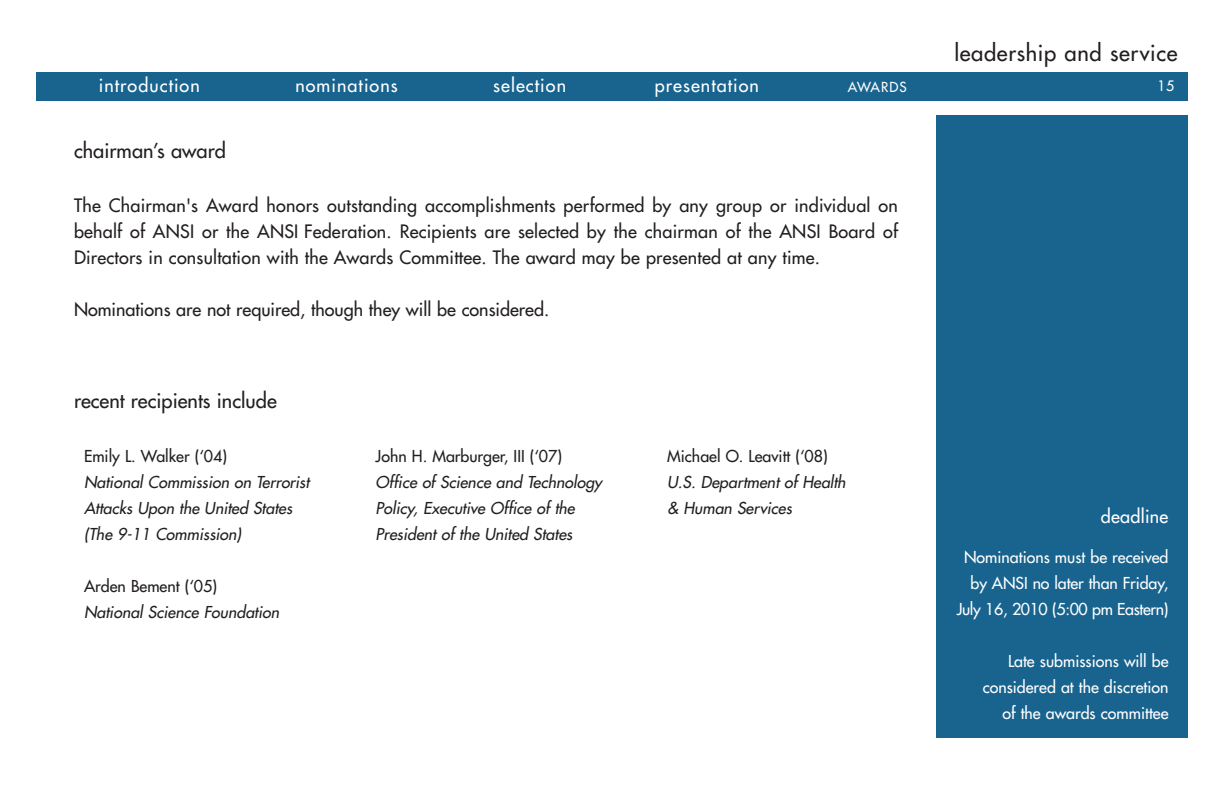
<style>
.page{position:relative;width:1224px;height:792px;background:#fff}
.page>*{position:absolute;margin:0;border:0;box-sizing:border-box;transform-origin:0 0}
.t1{font:22px "Futura";letter-spacing:.03em;color:#231f20}
.t2{font:20px "Futura";color:#231f20}
.t3{font:18px/26px "Futura";color:#231f20;text-align:justify}
.t4{font:18px "Futura";letter-spacing:.06em;color:#fff}
.t5{font:18px "Futura";letter-spacing:.015em;color:#fff}
.t6{font:italic 16px/26px "Futura";color:#231f20}
.t7{font:16px/26px "Futura";color:#fff;text-align:right}
.t8{font:16px "Futura";color:#231f20}
.t9{font:14px "Futura";color:#fff}
.t10{font:13.6px "Futura";letter-spacing:.075em;color:#fff}
</style>
<div class="page">
<div style="left:36px;top:72px;width:1151px;height:29px;background:#18648f"></div>
<div style="left:936px;top:115px;width:252px;height:623px;background:#18648f"></div>
<p class="t4" style="left:99px;top:76px;width:102px">introduction</p>
<p class="t4" style="left:295px;top:76px;width:104px">nominations</p>
<p class="t4" style="left:493px;top:76px;width:74px">selection</p>
<p class="t4" style="left:655px;top:76px;width:106px">presentation</p>
<p class="t10" style="left:848px;top:80px;width:60px">AWARDS</p>
<p class="t2" style="left:74px;top:141px;width:153px">chairman’s award</p>
<p class="t3" style="left:74px;top:194px;width:825px">The Chairman's Award honors outstanding accomplishments performed by any group or individual on behalf of ANSI or the ANSI Federation. Recipients are selected by the chairman of the ANSI Board of Directors in consultation with the Awards Committee. The award may be presented at any time.</p>
<p class="t3" style="left:74px;top:298px;width:477px">Nominations are not required, though they will be considered.</p>
<p class="t2" style="left:74px;top:391px;width:204px">recent recipients include</p>
<p class="t8" style="left:84px;top:448px;width:145px">Emily L. Walker (‘04)</p>
<p class="t6" style="left:84px;top:470px;width:227px">National Commission on Terrorist<br>Attacks Upon the United States (The 9-11 Commission)</p>
<p class="t8" style="left:84px;top:578px;width:135px">Arden Bement (‘05)</p>
<p class="t6" style="left:84px;top:600px;width:197px">National Science Foundation</p>
<p class="t8" style="left:376px;top:448px;width:188px">John H. Marburger, III (‘07)</p>
<p class="t6" style="left:376px;top:470px;width:228px">Office of Science and Technology<br>Policy, Executive Office of the<br>President of the United States</p>
<p class="t8" style="left:667px;top:448px;width:162px">Michael O. Leavitt (‘08)</p>
<p class="t6" style="left:667px;top:470px;width:180px">U.S. Department of Health &amp; Human Services</p>
<p class="t1" style="left:954px;top:42px;width:225px">leadership and service</p>
<p class="t9" style="left:1157px;top:78px;width:18px">15</p>
<p class="t5" style="left:1101px;top:508px;width:69px">deadline</p>
<p class="t7" style="left:957px;top:546px;width:213px">Nominations must be received by ANSI no later than Friday,<br>July 16, 2010 (5:00 pm Eastern)</p>
<p class="t7" style="left:983px;top:650px;width:187px">Late submissions will be considered at the discretion of the awards committee</p>
</div>
